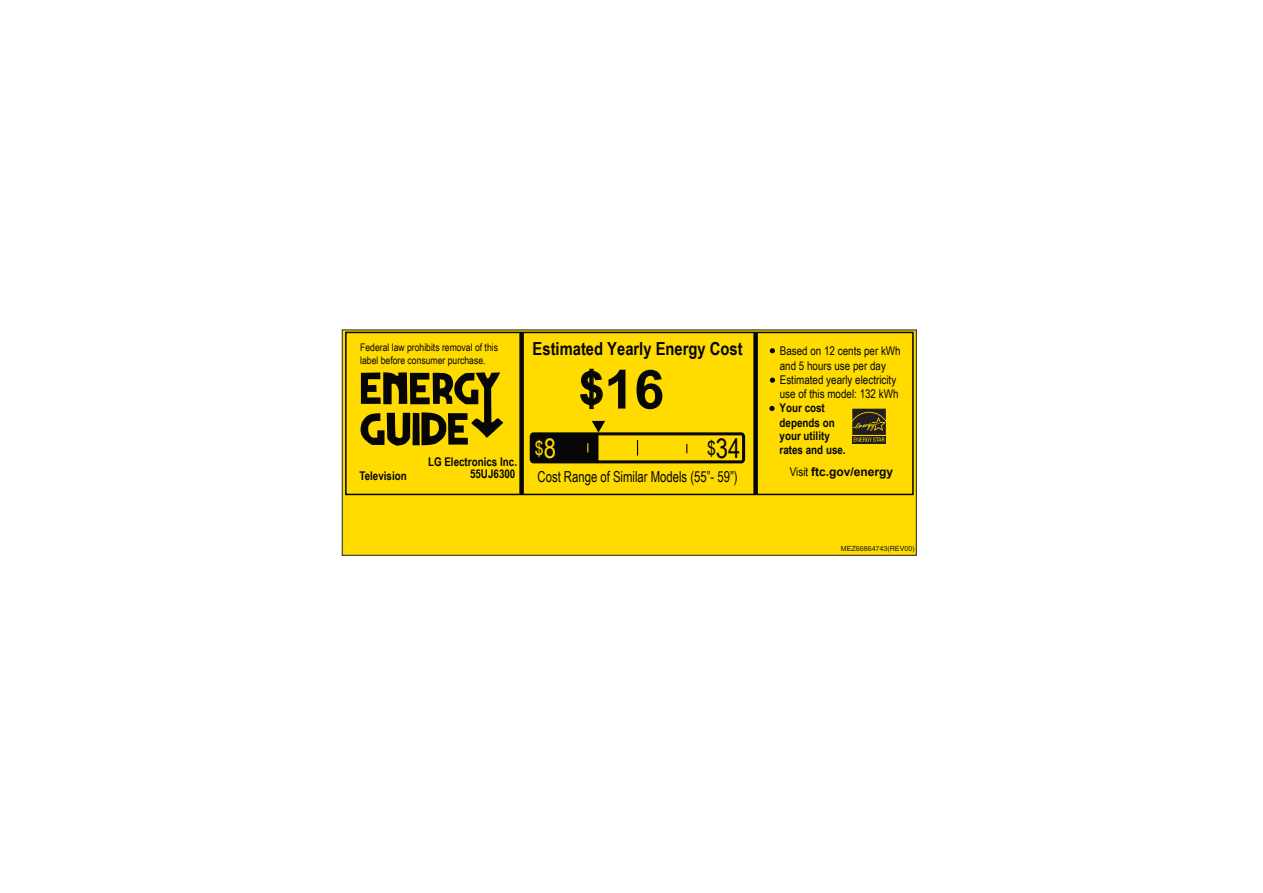
<style>
.page{position:relative;width:1263px;height:893px;background:#fff}
.page>*{position:absolute;margin:0;border:0;box-sizing:border-box;transform-origin:0 0}
.t1{font:700 54px "Arial";color:#050605}
.t2{font:27px "Arial Narrow";color:#050605}
.t3{font:19.5px "Arial Narrow";color:#ffdb00}
.t4{font:700 18px "Arial Narrow";color:#050605}
.t5{font:15.15px "Arial Narrow";color:#050605;scale:.91 1}
.t6{font:12px/14.4px "Arial Narrow";color:#050605}
.t7{font:700 12px/14.1px "Arial Narrow";color:#050605}
.t8{font:700 12px "Arial";color:#050605}
.t9{font:10.5px/13.5px "Arial Narrow";color:#050605}
.t10{font:7.05px "Helvetica";color:#231f20}
.s1{font-size:27px}
.s2{font-size:45px}
.s3{font-size:19.5px}
.s4{font-family:"Arial Narrow";font-weight:400}
</style>
<div class="page">
<div style="left:342px;top:330px;width:574px;height:225px;background:#ffdb00"></div>
<div style="left:852px;top:436px;width:34px;height:7px;background:#231f20"></div>
<svg style="left:852px;top:409px;width:34px;height:33px"></svg>
<div style="left:345px;top:332px;width:569px;height:163px;border:2px solid #050605"></div>
<div style="left:519px;top:333px;width:5px;height:162px;background:#050605"></div>
<div style="left:753px;top:332px;width:5px;height:162px;background:#050605"></div>
<svg style="left:769px;top:406px;width:5px;height:5px"></svg>
<svg style="left:770px;top:378px;width:5px;height:5px"></svg>
<svg style="left:770px;top:348px;width:5px;height:5px"></svg>
<svg style="left:580px;top:368px;width:23px;height:41px"></svg>
<svg style="left:360px;top:372px;width:143px;height:74px"></svg>
<svg style="left:529px;top:421px;width:217px;height:43px"></svg>
<p class="t9" style="left:360px;top:340px;width:139px">Federal law prohibits removal of this label before consumer purchase.</p>
<p class="t7" style="left:428px;top:454px;width:91px">LG Electronics Inc.</p>
<p class="t7" style="left:359px;top:468px;width:49px">Television</p>
<p class="t7" style="left:470px;top:466px;width:47px">55UJ6300</p>
<h3 class="t4" style="left:533px;top:335px;width:212px">Estimated Yearly Energy Cost</h3>
<h3 class="t3" style="left:535px;top:434px;width:23px">$<span class="s1">8</span></h3>
<h1 class="t1" style="left:579px;top:354px;width:87px"><span class="s2">$</span>16</h1>
<h2 class="t2" style="left:707px;top:428px;width:35px"><span class="s3">$</span>34</h2>
<p class="t5" style="left:537px;top:466px;width:221px">Cost Range of Similar Models (55”- 59”)</p>
<p class="t6" style="left:780px;top:343px;width:122px">Based on 12 cents per kWh and 5 hours use per day<br>Estimated yearly electricity use of this model: 132 kWh</p>
<p class="t7" style="left:779px;top:400px;width:68px">Your cost depends on your utility rates and use.</p>
<p class="t8" style="left:790px;top:464px;width:105px"><span class="s4">Visit</span> ftc.gov/energy</p>
<p class="t10" style="left:841px;top:545px;width:75px">MEZ66864743(REV00)</p>
</div>
